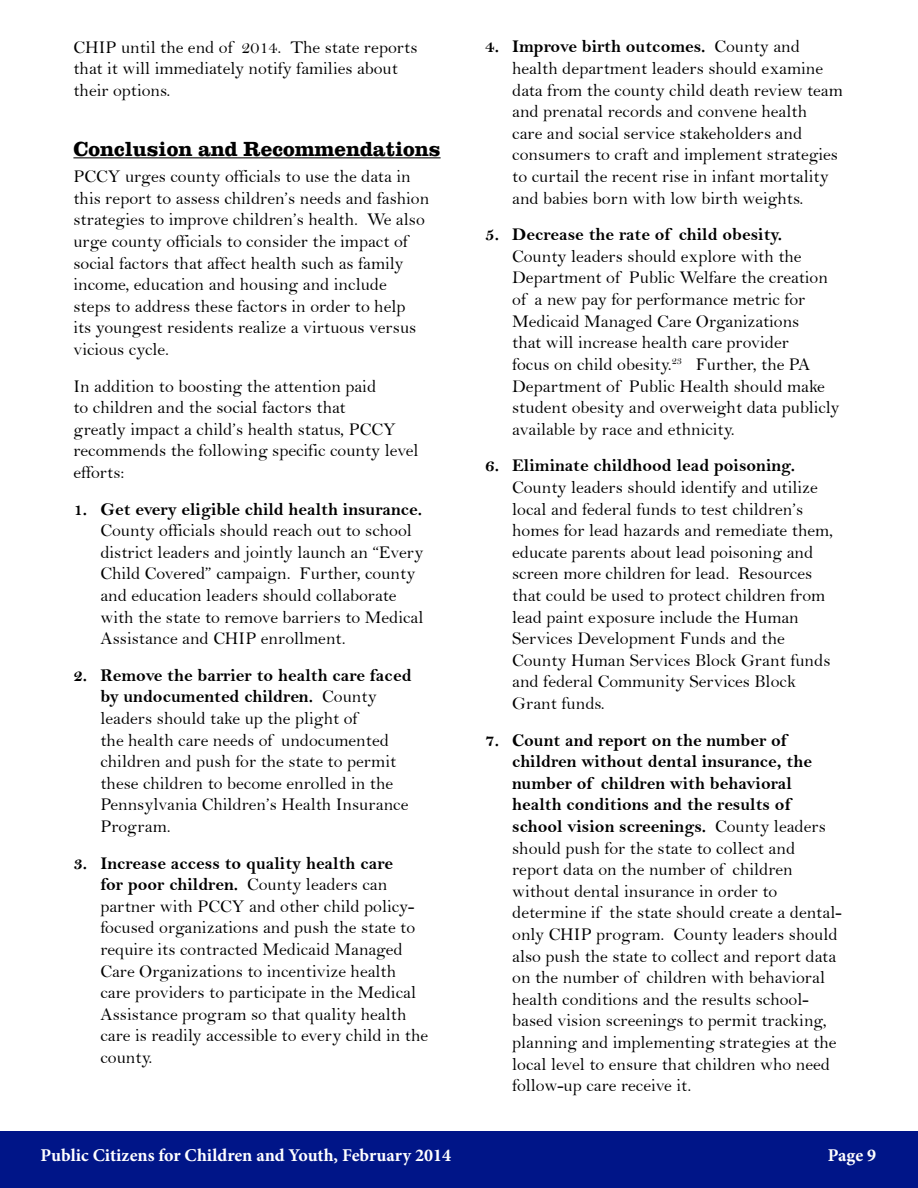
<style>
.page{position:relative;width:918px;height:1188px;background:#fff}
.page>*{position:absolute;margin:0;border:0;box-sizing:border-box;transform-origin:0 0}
.t1{font:700 21px "Clarendon";color:#000}
.t2{font:18px/21.6px "Bell";color:#000}
.t3{font:18px/21.6px "Bell MT Bold";color:#000}
.t4{font:700 18px "Minion Pro";color:#fff}
.s1{font-family:"Bell"}
</style>
<div class="page">
<div style="left:0;top:1132px;width:918px;height:56px;background:#001588"></div>
<hr style="left:73px;top:157px;width:368px;height:1px;background:#000">
<p class="t2" style="left:73px;top:38px;width:346px">CHIP until the end of 2014. The state reports that it will immediately notify families about their options.</p>
<p class="t1" style="left:73px;top:136px;width:369px">Conclusion and Recommendations</p>
<p class="t2" style="left:73px;top:167px;width:357px">PCCY urges county officials to use the data in this report to assess children’s needs and fashion strategies to improve children’s health. We also urge county officials to consider the impact of social factors that affect health such as family income, education and housing and include<br>steps to address these factors in order to help<br>its youngest residents realize a virtuous versus vicious cycle.</p>
<p class="t2" style="left:73px;top:377px;width:347px">In addition to boosting the attention paid<br>to children and the social factors that<br>greatly impact a child’s health status, PCCY recommends the following specific county level efforts:</p>
<p class="t3" style="left:73px;top:498px;width:350px">1. Get every eligible child health insurance.</p>
<p class="t2" style="left:100px;top:521px;width:325px">County officials should reach out to school district leaders and jointly launch an “Every Child Covered” campaign. Further, county and education leaders should collaborate with the state to remove barriers to Medical Assistance and CHIP enrollment.</p>
<p class="t3" style="left:73px;top:664px;width:340px;text-align:center">2. Remove the barrier to health care faced by undocumented children. <span class="s1">County</span></p>
<p class="t2" style="left:100px;top:709px;width:310px">leaders should take up the plight of<br>the health care needs of undocumented children and push for the state to permit these children to become enrolled in the Pennsylvania Children’s Health Insurance Program.</p>
<p class="t3" style="left:100px;top:852px;width:294px;text-indent:-27px">3. Increase access to quality health care for poor children. <span class="s1">County leaders can</span></p>
<p class="t2" style="left:100px;top:897px;width:329px">partner with PCCY and other child policy&shy;focused organizations and push the state to require its contracted Medicaid Managed Care Organizations to incentivize health care providers to participate in the Medical Assistance program so that quality health care is readily accessible to every child in the county.</p>
<p class="t3" style="left:485px;top:36px;width:316px">4. Improve birth outcomes. <span class="s1">County and</span></p>
<p class="t2" style="left:512px;top:59px;width:332px">health department leaders should examine data from the county child death review team and prenatal records and convene health<br>care and social service stakeholders and consumers to craft and implement strategies to curtail the recent rise in infant mortality and babies born with low birth weights.</p>
<p class="t3" style="left:485px;top:224px;width:299px">5. Decrease the rate of child obesity.</p>
<p class="t2" style="left:512px;top:247px;width:329px">County leaders should explore with the Department of Public Welfare the creation of a new pay for performance metric for Medicaid Managed Care Organizations<br>that will increase health care provider<br>focus on child obesity.<sup>23</sup> Further, the PA Department of Public Health should make student obesity and overweight data publicly available by race and ethnicity.</p>
<p class="t3" style="left:485px;top:455px;width:312px">6. Eliminate childhood lead poisoning.</p>
<p class="t2" style="left:512px;top:478px;width:322px">County leaders should identify and utilize local and federal funds to test children’s homes for lead hazards and remediate them, educate parents about lead poisoning and screen more children for lead. Resources that could be used to protect children from lead paint exposure include the Human Services Development Funds and the County Human Services Block Grant funds and federal Community Services Block Grant funds.</p>
<p class="t3" style="left:512px;top:729px;width:315px;text-indent:-27px">7. Count and report on the number of children without dental insurance, the number of children with behavioral health conditions and the results of school vision screenings. <span class="s1">County leaders</span></p>
<p class="t2" style="left:512px;top:839px;width:331px">should push for the state to collect and report data on the number of children without dental insurance in order to determine if the state should create a dental&shy;only CHIP program. County leaders should also push the state to collect and report data on the number of children with behavioral health conditions and the results school&shy;based vision screenings to permit tracking, planning and implementing strategies at the local level to ensure that children who need follow-up care receive it.</p>
<p class="t4" style="left:40px;top:1148px;width:412px">Public Citizens for Children and Youth, February 2014</p>
<p class="t4" style="left:828px;top:1148px;width:50px">Page 9</p>
</div>
